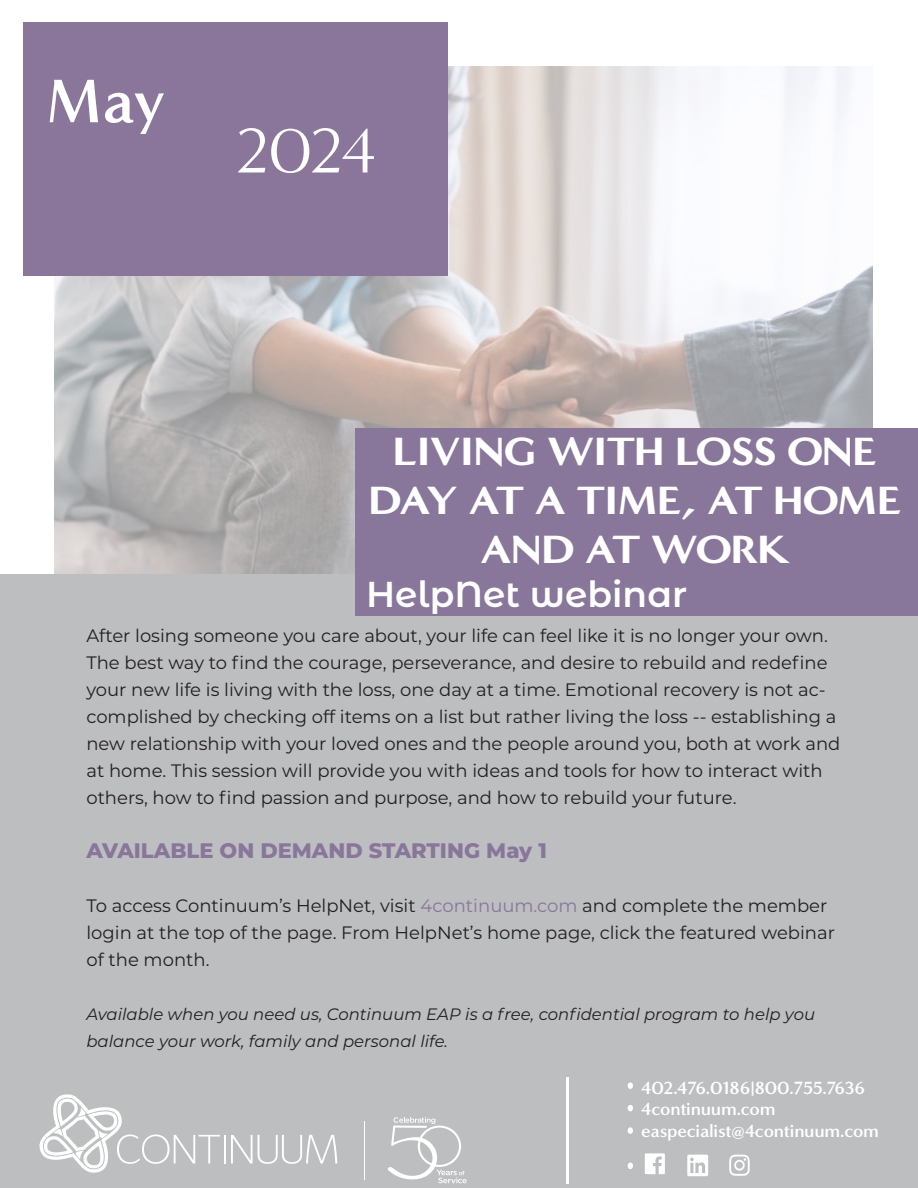
<style>
.page{position:relative;width:918px;height:1188px;background:#fff}
.page>*{position:absolute;margin:0;border:0;box-sizing:border-box;transform-origin:0 0}
.t1{font:64.5px "Minerva Modern";color:#fff}
.t2{font:700 63px "Minerva Modern";color:#fff}
.t3{font:900 40.5px/48.6px "Minerva Modern";color:#fff;text-align:center}
.t4{font:600 36px "Montserrat Alternates";color:#fff}
.t5{font:800 21px "Montserrat";color:#89769b}
.t6{font:18px/27px "Montserrat";color:#231f20}
.Subheading_03{font:700 18px "Minerva Modern";letter-spacing:-.01em;color:#fff}
.t7{font:italic 16.5px/27px "Montserrat";color:#231f20}
.s1{color:#89769b}
</style>
<div class="page">
<img style="left:54px;top:66px;width:819px;height:509px">
<div style="left:0;top:575px;width:918px;height:613px;background:#bcbec0"></div>
<div style="left:23px;top:22px;width:424px;height:254px;background:#8b769b"></div>
<div style="left:355px;top:428px;width:562px;height:188px;background:#89769b"></div>
<hr style="left:566px;top:1078px;width:3px;height:106px;background:#fff">
<svg style="left:628px;top:1082px;width:5px;height:7px"></svg>
<svg style="left:628px;top:1127px;width:5px;height:7px"></svg>
<svg style="left:628px;top:1105px;width:5px;height:6px"></svg>
<svg style="left:687px;top:1155px;width:21px;height:21px"></svg>
<svg style="left:729px;top:1155px;width:21px;height:21px"></svg>
<svg style="left:628px;top:1163px;width:5px;height:6px"></svg>
<svg style="left:645px;top:1153px;width:20px;height:21px"></svg>
<hr style="left:364px;top:1121px;width:1px;height:58px;background:#fff">
<hr style="left:224px;top:1135px;width:2px;height:29px;background:#fff">
<svg style="left:231px;top:1135px;width:106px;height:29px"></svg>
<svg style="left:39px;top:1094px;width:181px;height:79px"></svg>
<svg style="left:388px;top:1117px;width:79px;height:66px"></svg>
<p class="t2" style="left:46px;top:63px;width:121px">May</p>
<p class="t1" style="left:236px;top:114px;width:142px">2024</p>
<p class="t3" style="left:369px;top:427px;width:534px">LIVING WITH LOSS ONE<br>DAY AT A TIME, AT HOME<br>AND AT WORK</p>
<p class="t4" style="left:366px;top:568px;width:323px">HelpNet webinar</p>
<p class="t6" style="left:86px;top:621px;width:756px">After losing someone you care about, your life can feel like it is no longer your own.<br>The best way to find the courage, perseverance, and desire to rebuild and redefine your new life is living with the loss, one day at a time. Emotional recovery is not ac&shy;complished by checking off items on a list but rather living the loss -- establishing a new relationship with your loved ones and the people around you, both at work and at home. This session will provide you with ideas and tools for how to interact with others, how to find passion and purpose, and how to rebuild your future.</p>
<p class="t5" style="left:86px;top:835px;width:462px">AVAILABLE ON DEMAND STARTING May 1</p>
<p class="t6" style="left:86px;top:891px;width:750px">To access Continuum’s HelpNet, visit <span class="s1">4continuum.com</span> and complete the member login at the top of the page. From HelpNet’s home page, click the featured webinar of the month.</p>
<p class="t7" style="left:86px;top:1000px;width:730px">Available when you need us, Continuum EAP is a free, confidential program to help you balance your work, family and personal life.</p>
<p class="Subheading_03" style="left:641px;top:1077px;width:225px">402.476.0186|800.755.7636</p>
<p class="Subheading_03" style="left:641px;top:1098px;width:136px">4continuum.com</p>
<p class="Subheading_03" style="left:641px;top:1120px;width:239px">easpecialist@4continuum.com</p>
</div>
